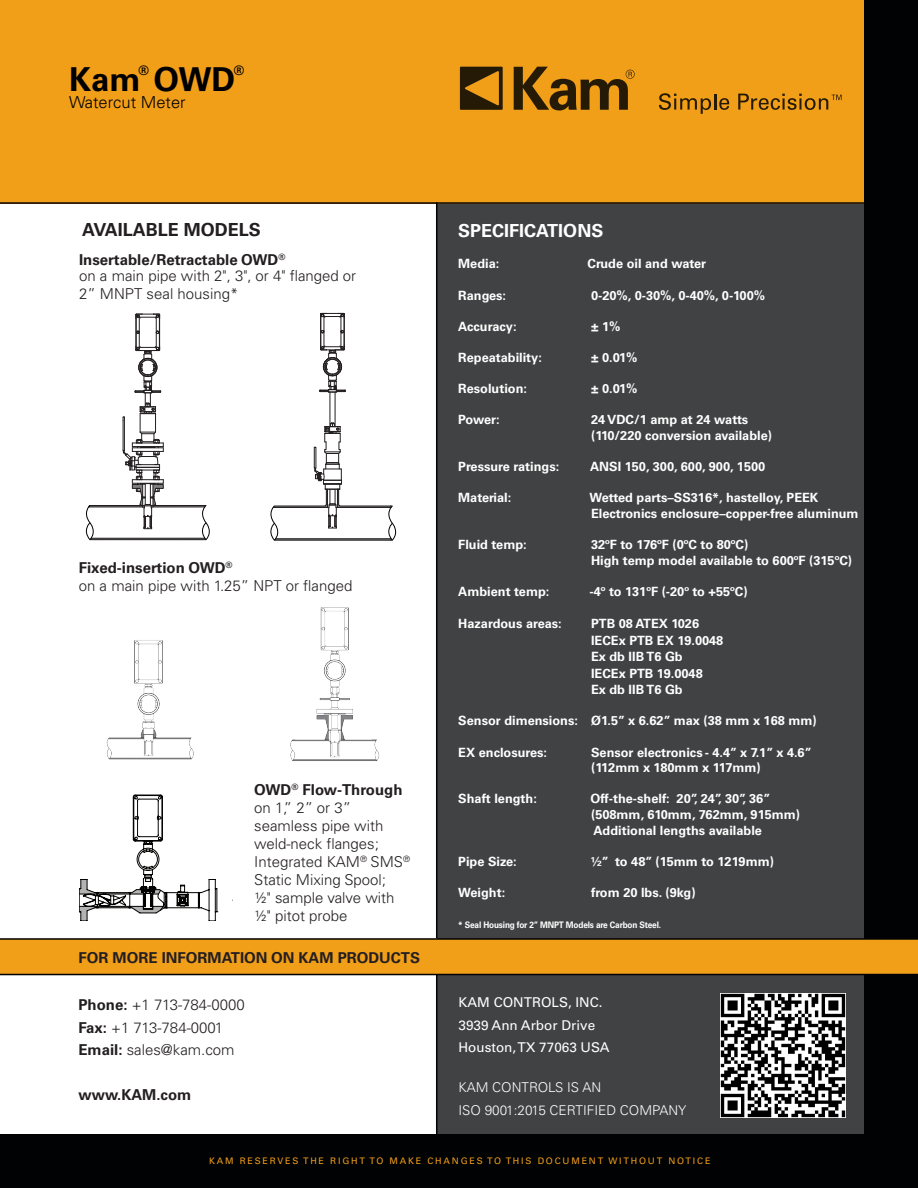
<style>
.page{position:relative;width:918px;height:1188px;background:#fff}
.page>*{position:absolute;margin:0;border:0;box-sizing:border-box;transform-origin:0 0}
.t1{font:700 33px "Univers LT Pro 65";color:#000}
.t2{font:700 18px "Univers LT Pro 65";color:#231f20}
.t3{font:700 18px "Univers LT Pro 65";color:#fff}
.t4{font:300 16.5px "Univers LT Pro 45";color:#000}
.t5{font:300 15px/18px "Univers LT Pro 45";color:#231f20}
.t6{font:700 15px "Univers LT Pro 65";color:#231f20}
.t7{font:13.5px "Univers LT Pro 55 Roman";color:#fff}
.t8{font:300 13.5px "Univers LT Pro 45";color:#fff}
.t9{font:700 13.05px "Univers LT Pro 65";color:#000}
.t10{font:700 12.75px/15.6px "Univers LT Pro 65";color:#fff}
.t11{font:11.1px "Tahoma";letter-spacing:-.005em;color:#000}
.t12{font:9px "Univers LT Pro 55 Roman";letter-spacing:.2em;color:#f19e19}
.t13{font:700 9px "Univers LT Pro 65";letter-spacing:-.02em;color:#fff;scale:.92 1}
.s1{font-family:"Univers LT Pro 65";font-weight:700}
</style>
<div class="page">
<div style="left:437px;top:204px;width:431px;height:930px;background:#414243"></div>
<svg style="left:79px;top:795px;width:154px;height:126px"></svg>
<div style="left:0;top:0;width:864px;height:203px;background:#f19e19"></div>
<div style="left:864px;top:0;width:54px;height:1176px;background:#010203"></div>
<div style="left:0;top:1134px;width:918px;height:54px;background:#010203"></div>
<div style="left:0;top:940px;width:918px;height:34px;background:#f19e19"></div>
<hr style="left:0;top:974px;width:918px;height:1px;background:#010203">
<hr style="left:0;top:938px;width:918px;height:2px;background:#010203">
<svg style="left:460px;top:67px;width:43px;height:43px"></svg>
<svg style="left:514px;top:67px;width:121px;height:43px"></svg>
<svg style="left:659px;top:93px;width:70px;height:21px"></svg>
<svg style="left:738px;top:94px;width:104px;height:16px"></svg>
<hr style="left:0;top:202px;width:864px;height:2px;background:#010203">
<hr style="left:436px;top:202px;width:1px;height:736px;background:#010203">
<hr style="left:436px;top:975px;width:1px;height:174px;background:#010203">
<img style="left:290px;top:607px;width:89px;height:154px">
<img style="left:106px;top:640px;width:88px;height:120px">
<hr style="left:330px;top:392px;width:1px;height:35px;background:#231f20">
<hr style="left:335px;top:392px;width:1px;height:35px;background:#231f20">
<svg style="left:319px;top:313px;width:27px;height:80px"></svg>
<svg style="left:85px;top:314px;width:125px;height:226px"></svg>
<svg style="left:270px;top:422px;width:127px;height:119px"></svg>
<img style="left:721px;top:993px;width:124px;height:125px">
<p class="t9" style="left:138px;top:63px;width:12px">®</p>
<p class="t9" style="left:234px;top:63px;width:12px">®</p>
<p class="t1" style="left:69px;top:59px;width:168px">Kam OWD</p>
<p class="t4" style="left:69px;top:92px;width:118px">Watercut Meter</p>
<p class="t2" style="left:82px;top:219px;width:180px">AVAILABLE MODELS</p>
<p class="t6" style="left:79px;top:250px;width:208px">Insertable/Retractable OWD<sup>®</sup></p>
<p class="t5" style="left:79px;top:266px;width:279px">on a main pipe with 2", 3", or 4" flanged or</p>
<p class="t5" style="left:79px;top:284px;width:161px">2” MNPT seal housing*</p>
<p class="t11" style="left:65px;top:275px;width:153px">Introduction - Available Models</p>
<p class="t6" style="left:79px;top:559px;width:155px">Fixed-insertion OWD<sup>®</sup></p>
<p class="t5" style="left:79px;top:576px;width:275px">on a main pipe with 1.25” NPT or flanged</p>
<p class="t6" style="left:254px;top:781px;width:150px">OWD<sup>®</sup> Flow-Through</p>
<p class="t5" style="left:254px;top:799px;width:98px">on 1,” 2” or 3”</p>
<p class="t5" style="left:254px;top:817px;width:131px">seamless pipe with</p>
<p class="t5" style="left:254px;top:835px;width:126px">weld-neck flanges;</p>
<p class="t5" style="left:254px;top:853px;width:157px">Integrated KAM<sup>®</sup> SMS<sup>®<br></sup>Static Mixing Spool;<br>½" sample valve with</p>
<p class="t5" style="left:254px;top:907px;width:95px">½" pitot probe</p>
<p class="t6" style="left:78px;top:949px;width:343px">FOR MORE INFORMATION ON KAM PRODUCTS</p>
<p class="t5" style="left:78px;top:996px;width:168px"><span class="s1">Phone:</span> +1 713-784-0000</p>
<p class="t5" style="left:78px;top:1018px;width:146px"><span class="s1">Fax:</span> +1 713-784-0001</p>
<p class="t5" style="left:78px;top:1041px;width:158px"><span class="s1">Email:</span> sales@kam.com</p>
<p class="t6" style="left:78px;top:1086px;width:114px">www.KAM.com</p>
<p class="t3" style="left:458px;top:220px;width:147px">SPECIFICATIONS</p>
<p class="t10" style="left:458px;top:256px;width:43px">Media:</p>
<p class="t10" style="left:588px;top:256px;width:120px">Crude oil and water</p>
<p class="t10" style="left:458px;top:287px;width:49px">Ranges:</p>
<p class="t10" style="left:591px;top:287px;width:176px">0-20%, 0-30%, 0-40%, 0-100%</p>
<p class="t10" style="left:458px;top:319px;width:60px">Accuracy:</p>
<p class="t10" style="left:591px;top:319px;width:31px">± 1%</p>
<p class="t10" style="left:458px;top:350px;width:85px">Repeatability:</p>
<p class="t10" style="left:591px;top:350px;width:48px">± 0.01%</p>
<p class="t10" style="left:458px;top:381px;width:70px">Resolution:</p>
<p class="t10" style="left:591px;top:381px;width:48px">± 0.01%</p>
<p class="t10" style="left:458px;top:412px;width:43px">Power:</p>
<p class="t10" style="left:591px;top:412px;width:159px">24 VDC/1 amp at 24 watts</p>
<p class="t10" style="left:591px;top:428px;width:182px">(110/220 conversion available)</p>
<p class="t10" style="left:458px;top:459px;width:103px">Pressure ratings:</p>
<p class="t10" style="left:590px;top:459px;width:177px">ANSI 150, 300, 600, 900, 1500</p>
<p class="t10" style="left:458px;top:490px;width:55px">Material:</p>
<p class="t10" style="left:590px;top:490px;width:271px">Wetted parts–SS316*, hastelloy, PEEK<br>Electronics enclosure–copper-free aluminum</p>
<p class="t10" style="left:458px;top:537px;width:70px">Fluid temp:</p>
<p class="t10" style="left:591px;top:537px;width:159px">32ºF to 176ºF (0ºC to 80ºC)</p>
<p class="t10" style="left:591px;top:553px;width:263px">High temp model available to 600ºF (315ºC)</p>
<p class="t10" style="left:458px;top:584px;width:93px">Ambient temp:</p>
<p class="t10" style="left:590px;top:584px;width:160px">-4º to 131ºF (-20º to +55ºC)</p>
<p class="t10" style="left:458px;top:616px;width:105px">Hazardous areas:</p>
<p class="t10" style="left:591px;top:616px;width:110px">PTB 08 ATEX 1026</p>
<p class="t10" style="left:591px;top:632px;width:134px">IECEx PTB EX 19.0048</p>
<p class="t10" style="left:591px;top:649px;width:93px">Ex db IIB T6 Gb</p>
<p class="t10" style="left:591px;top:665px;width:113px">IECEx PTB 19.0048</p>
<p class="t10" style="left:591px;top:682px;width:93px">Ex db IIB T6 Gb</p>
<p class="t10" style="left:458px;top:713px;width:360px">Sensor dimensions: Ø1.5” x 6.62” max (38 mm x 168 mm)</p>
<p class="t10" style="left:458px;top:744px;width:90px">EX enclosures:</p>
<p class="t10" style="left:591px;top:744px;width:222px">Sensor electronics - 4.4” x 7.1” x 4.6”</p>
<p class="t10" style="left:591px;top:760px;width:171px">(112mm x 180mm x 117mm)</p>
<p class="t10" style="left:458px;top:791px;width:80px">Shaft length:</p>
<p class="t10" style="left:590px;top:791px;width:182px">Off-the-shelf: 20”, 24”, 30”, 36”</p>
<p class="t10" style="left:591px;top:807px;width:211px">(508mm, 610mm, 762mm, 915mm)</p>
<p class="t10" style="left:594px;top:822px;width:170px">Additional lengths available</p>
<p class="t10" style="left:458px;top:853px;width:60px">Pipe Size:</p>
<p class="t10" style="left:591px;top:853px;width:184px">½” to 48” (15mm to 1219mm)</p>
<p class="t10" style="left:458px;top:885px;width:48px">Weight:</p>
<p class="t10" style="left:591px;top:885px;width:106px">from 20 lbs. (9kg)</p>
<p class="t13" style="left:458px;top:920px;width:222px">* Seal Housing for 2” MNPT Models are Carbon Steel.</p>
<p class="t7" style="left:459px;top:994px;width:146px">KAM CONTROLS, INC.</p>
<p class="t7" style="left:459px;top:1017px;width:138px">3939 Ann Arbor Drive</p>
<p class="t7" style="left:459px;top:1039px;width:153px">Houston, TX 77063 USA</p>
<p class="t8" style="left:459px;top:1079px;width:144px">KAM CONTROLS IS AN</p>
<p class="t8" style="left:459px;top:1102px;width:229px">ISO 9001:2015 CERTIFIED COMPANY</p>
<p class="t12" style="left:209px;top:1156px;width:503px">KAM RESERVES THE RIGHT TO MAKE CHANGES TO THIS DOCUMENT WITHOUT NOTICE</p>
</div>
